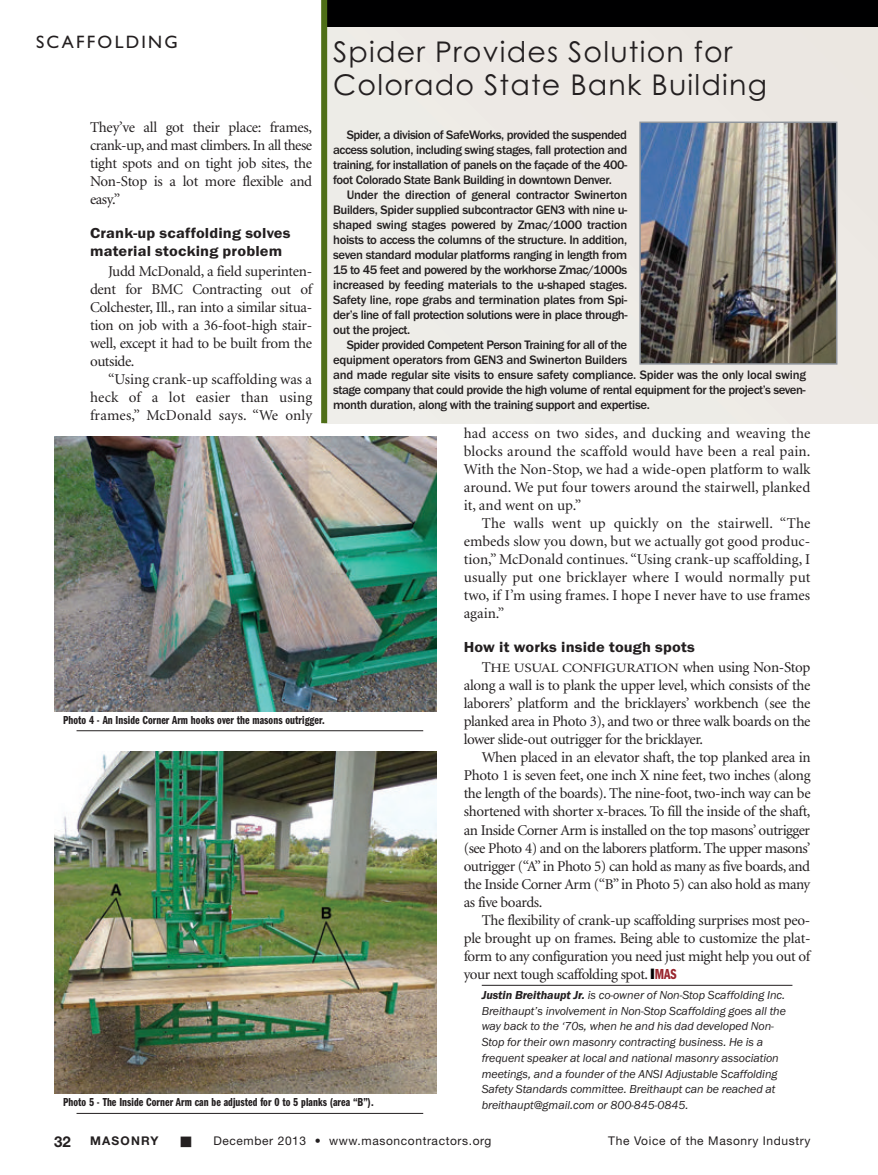
<style>
.page{position:relative;width:878px;height:1175px;background:#fff}
.page>*{position:absolute;margin:0;border:0;box-sizing:border-box;transform-origin:0 0}
.t1{font:28.5px/33px "Century Gothic";letter-spacing:.045em;color:#231f20}
.t2{font:18px "Gill Sans";letter-spacing:.125em;color:#231f20}
.t3{font:15px/18px "Minion";letter-spacing:-.02em;color:#231f20;text-align:justify}
.t4{font:600 15px/18px "Franklin Gothic Itc T";letter-spacing:.01em;color:#231f20;scale:1.09 1}
.t5{font:700 15px "Helvetica Neue";color:#231f20}
.t6{font:500 12.75px/15px "Franklin Gothic Itc T";letter-spacing:-.035em;color:#231f20;text-align:justify}
.t7{font:12.75px "Minion";letter-spacing:-.02em;color:#231f20;scale:1.18 1}
.t8{font:italic 12px/15.8px "Franklin Gothic Itc T";letter-spacing:-.005em;color:#231f20}
.t9{font:600 extra-condensed 12px "Franklin Gothic Itc T";letter-spacing:.005em;color:#231f20}
.t10{font:12px "Helvetica Neue";letter-spacing:.05em;color:#231f20}
.t11{font:700 12px "Helvetica Neue";letter-spacing:.1em;color:#231f20}
.s1{font-size:15px}
.s2{color:#000001}
.s3{font-family:"Franklin Gothic Itc T";font-weight:600;font-stretch:extra-condensed;color:#99262e}
.s4{font-weight:600}
</style>
<div class="page">
<hr style="left:482px;top:985px;width:310px;height:1px;background:#231f20">
<div style="left:324px;top:22px;width:553px;height:401px;background:#edece6"></div>
<div style="left:324px;top:0;width:554px;height:27px;background:#000001"></div>
<div style="left:321px;top:0;width:6px;height:423px;background:#4e6e17"></div>
<img style="left:642px;top:125px;width:192px;height:236px">
<div style="left:639px;top:122px;width:198px;height:242px;border:2px solid #8f959d"></div>
<img style="left:54px;top:436px;width:383px;height:275px">
<hr style="left:76px;top:730px;width:347px;height:1px;background:#231f20">
<img style="left:54px;top:752px;width:383px;height:342px">
<hr style="left:76px;top:1113px;width:347px;height:1px;background:#231f20">
<p class="t2" style="left:36px;top:32px;width:143px">SCAFFOLDING</p>
<p class="t3" style="left:90px;top:119px;width:224px">They’ve all got their place: frames, crank-up, and mast climbers. In all these tight spots and on tight job sites, the Non-Stop is a lot more flexible and easy.”</p>
<p class="t4" style="left:90px;top:224px;width:185px">Crank-up scaffolding solves material stocking problem</p>
<p class="t3" style="left:90px;top:263px;width:224px;text-indent:18px">Judd McDonald, a field superinten&shy;dent for BMC Contracting out of Colchester, Ill., ran into a similar situa&shy;tion on job with a 36-foot-high stair&shy;well, except it had to be built from the outside.</p>
<p class="t3" style="left:90px;top:371px;width:224px;text-indent:18px">“Using crank-up scaffolding was a heck of a lot easier than using frames,” McDonald says. “We only</p>
<h1 class="t1" style="left:333px;top:35px;width:435px">Spider Provides Solution for<br>Colorado State Bank Building</h1>
<p class="t6" style="left:333px;top:127px;width:295px;text-indent:14px">Spider, a division of SafeWorks, provided the suspended access solution, including swing stages, fall protection and training, for installation of panels on the façade of the 400- foot Colorado State Bank Building in downtown Denver.</p>
<p class="t6" style="left:333px;top:187px;width:296px;text-indent:14px">Under the direction of general contractor Swinerton Builders, Spider supplied subcontractor GEN3 with nine u&shy;shaped swing stages powered by Zmac/1000 traction hoists to access the columns of the structure. In addition, seven standard modular platforms ranging in length from 15 to 45 feet and powered by the workhorse Zmac/1000s increased by feeding materials to the u-shaped stages.<br>Safety line, rope grabs and termination plates from Spi&shy;der’s line of fall protection solutions were in place through&shy;out the project.</p>
<p class="t6" style="left:333px;top:337px;width:474px;text-align:left;text-indent:14px">Spider provided Competent Person Training for all of the<br>equipment operators from GEN3 and Swinerton Builders<br>and made regular site visits to ensure safety compliance. Spider was the only local swing stage company that could provide the high volume of rental equipment for the project’s seven&shy;month duration, along with the training support and expertise.</p>
<p class="t9" style="left:63px;top:713px;width:263px">Photo 4 - An Inside Corner Arm hooks over the masons outrigger.</p>
<p class="t9" style="left:63px;top:1095px;width:312px">Photo 5 - The Inside Corner Arm can be adjusted for 0 to 5 planks (area “B”).</p>
<p class="t3" style="left:464px;top:425px;width:348px">had access on two sides, and ducking and weaving the blocks around the scaffold would have been a real pain.<br>With the Non-Stop, we had a wide-open platform to walk around. We put four towers around the stairwell, planked it, and went on up.”</p>
<p class="t3" style="left:464px;top:515px;width:348px;text-indent:18px">The walls went up quickly on the stairwell. “The embeds slow you down, but we actually got good produc&shy;tion,” McDonald continues. “Using crank-up scaffolding, I usually put one bricklayer where I would normally put two, if I’m using frames. I hope I never have to use frames again.”</p>
<p class="t4" style="left:464px;top:638px;width:213px">How it works inside tough spots</p>
<p class="t7" style="left:482px;top:662px;width:280px"><span class="s1">T</span>HE USUAL CONFIGURATION <span class="s1">when using Non-Stop</span></p>
<p class="t3" style="left:463px;top:677px;width:348px">along a wall is to plank the upper level, which consists of the laborers’ platform and the bricklayers’ workbench (see the planked area in Photo 3), and two or three walk boards on the lower slide-out outrigger for the bricklayer.</p>
<p class="t3" style="left:463px;top:749px;width:348px;text-indent:18px">When placed in an elevator shaft, the top planked area in Photo 1 is seven feet, one inch X nine feet, two inches (along the length of the boards). The nine-foot, two-inch way can be shortened with shorter x-braces. To fill the inside of the shaft, an Inside Corner Arm is installed on the top masons’ outrigger (see Photo 4) and on the laborers platform. The upper masons’ outrigger (“A” in Photo 5) can hold as many as five boards, and the Inside Corner Arm (“B” in Photo 5) can also hold as many as five boards.</p>
<p class="t3" style="left:463px;top:911px;width:348px;text-indent:18px">The flexibility of crank-up scaffolding surprises most peo&shy;ple brought up on frames. Being able to customize the plat&shy;form to any configuration you need just might help you out of your next tough scaffolding spot. <span class="s2">❙</span><span class="s3">MAS</span></p>
<p class="t8" style="left:482px;top:986px;width:305px"><span class="s4">Justin Breithaupt Jr.</span> is co-owner of Non-Stop Scaffolding Inc.<br>Breithaupt’s involvement in Non-Stop Scaffolding goes all the way back to the ‘70s, when he and his dad developed Non-Stop for their own masonry contracting business. He is a frequent speaker at local and national masonry association meetings, and a founder of the ANSI Adjustable Scaffolding Safety Standards committee. Breithaupt can be reached at breithaupt@gmail.com or 800-845-0845.</p>
<p class="t5" style="left:54px;top:1132px;width:18px">32</p>
<p class="t11" style="left:90px;top:1133px;width:70px">MASONRY</p>
<p class="t10" style="left:213px;top:1133px;width:279px">December 2013 • www.masoncontractors.org</p>
<p class="t10" style="left:608px;top:1133px;width:204px">The Voice of the Masonry Industry</p>
</div>
